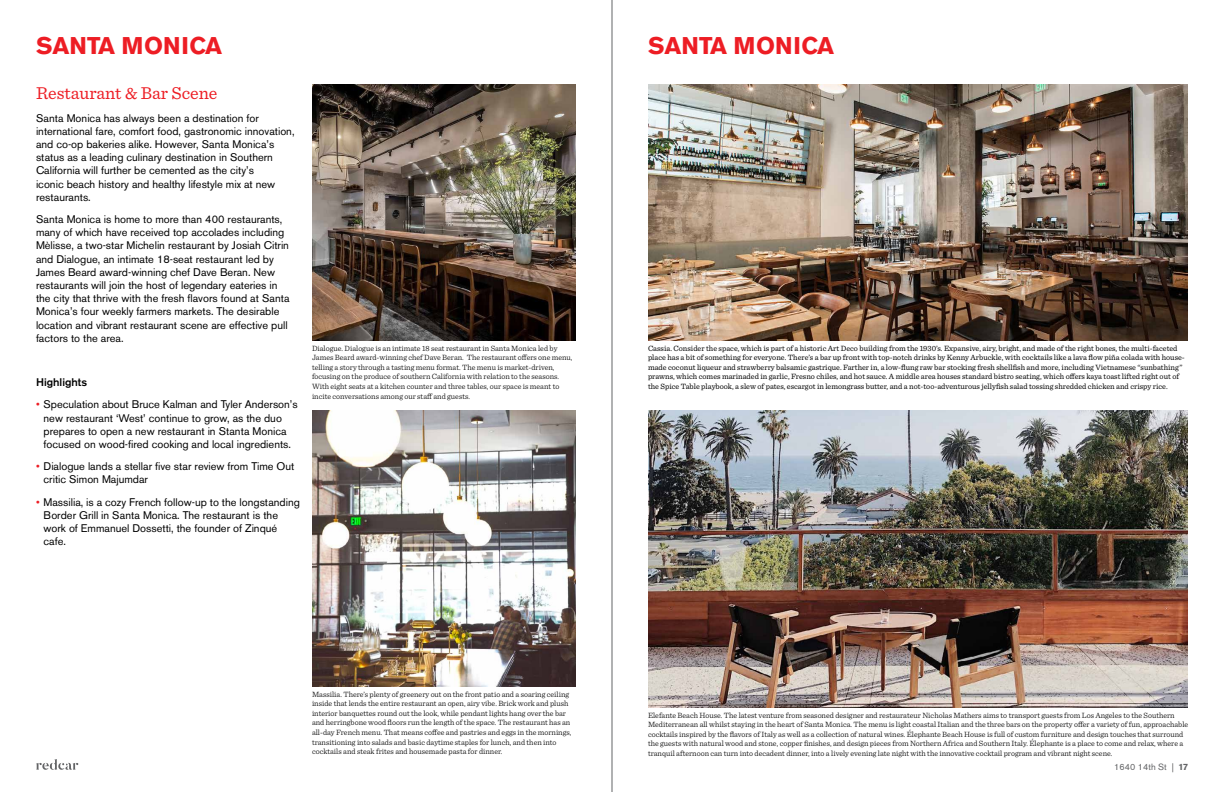
<style>
.page{position:relative;width:1224px;height:792px;background:#fff}
.page>*{position:absolute;margin:0;border:0;box-sizing:border-box;transform-origin:0 0}
.t1{font:700 24px "Akzidenz Grotesk BE";color:#ed1d24}
.t2{font:18px "Sentinel";color:#ed1d24}
.t3{font:11px/13.2px "Akzidenz Grotesk BE";color:#000}
.t4{font:500 11px "Akzidenz Grotesk BE";color:#000}
.t5{font:9px "Akzidenz Grotesk BE";color:#636466}
.t6{font:300 8px/9.6px "Sentinel";color:#000}
.t7{font:8px/9.6px "Sentinel";color:#000}
.s1{color:#ed1d24}
.s2{font-weight:700}
</style>
<div class="page">
<svg style="left:36px;top:759px;width:42px;height:11px"></svg>
<hr style="left:612px;top:0;width:1px;height:792px;background:#636466">
<img style="left:312px;top:85px;width:264px;height:255px">
<img style="left:312px;top:410px;width:264px;height:276px">
<img style="left:648px;top:85px;width:540px;height:255px">
<img style="left:648px;top:410px;width:540px;height:297px">
<h1 class="t1" style="left:36px;top:32px;width:188px">SANTA MONICA</h1>
<h2 class="t2" style="left:36px;top:80px;width:183px">Restaurant &amp; Bar Scene</h2>
<p class="t3" style="left:36px;top:111px;width:260px">Santa Monica has always been a destination for international fare, comfort food, gastronomic innovation, and co-op bakeries alike. However, Santa Monica’s status as a leading culinary destination in Southern California will further be cemented as the city’s<br>iconic beach history and healthy lifestyle mix at new restaurants.</p>
<p class="t3" style="left:36px;top:213px;width:255px">Santa Monica is home to more than 400 restaurants, many of which have received top accolades including Mèlisse, a two-star Michelin restaurant by Josiah Citrin and Dialogue, an intimate 18-seat restaurant led by James Beard award-winning chef Dave Beran. New restaurants will join the host of legendary eateries in the city that thrive with the fresh flavors found at Santa Monica’s four weekly farmers markets. The desirable location and vibrant restaurant scene are effective pull factors to the area.</p>
<h3 class="t4" style="left:36px;top:376px;width:53px">Highlights</h3>
<h3 class="t3" style="left:44px;top:398px;width:256px;text-indent:-8px"><span class="s1">•</span> Speculation about Bruce Kalman and Tyler Anderson’s new restaurant ‘West’ continue to grow, as the duo prepares to open a new restaurant in Stanta Monica focused on wood-fired cooking and local ingredients.</h3>
<h3 class="t3" style="left:44px;top:460px;width:252px;text-indent:-8px"><span class="s1">•</span> Dialogue lands a stellar five star review from Time Out critic Simon Majumdar</h3>
<h3 class="t3" style="left:44px;top:495px;width:258px;text-indent:-8px"><span class="s1">•</span> Massilia, is a cozy French follow-up to the longstanding Border Grill in Santa Monica. The restaurant is the work of Emmanuel Dossetti, the founder of Zinqué cafe.</h3>
<p class="t6" style="left:312px;top:343px;width:262px">Dialogue. Dialogue is an intimate 18 seat restaurant in Santa Monica led by James Beard award-winning chef Dave Beran. The restaurant offers one menu, telling a story through a tasting menu format. The menu is market-driven, focusing on the produce of southern California with relation to the seasons.<br>With eight seats at a kitchen counter and three tables, our space is meant to incite conversations among our staff and guests.</p>
<p class="t6" style="left:312px;top:689px;width:261px">Massilia. There’s plenty of greenery out on the front patio and a soaring ceiling inside that lends the entire restaurant an open, airy vibe. Brick work and plush interior banquettes round out the look, while pendant lights hang over the bar and herringbone wood floors run the length of the space. The restaurant has an all-day French menu. That means coffee and pastries and eggs in the mornings, transitioning into salads and basic daytime staples for lunch, and then into cocktails and steak frites and housemade pasta for dinner.</p>
<h1 class="t1" style="left:648px;top:32px;width:188px">SANTA MONICA</h1>
<p class="t7" style="left:648px;top:343px;width:538px">Cassia. Consider the space, which is part of a historic Art Deco building from the 1930’s. Expansive, airy, bright, and made of the right bones, the multi-faceted place has a bit of something for everyone. There’s a bar up front with top-notch drinks by Kenny Arbuckle, with cocktails like a lava flow piña colada with house&shy;made coconut liqueur and strawberry balsamic gastrique. Farther in, a low-flung raw bar stocking fresh shellfish and more, including Vietnamese “sunbathing” prawns, which comes marinaded in garlic, Fresno chiles, and hot sauce. A middle area houses standard bistro seating, which offers kaya toast lifted right out of the Spice Table playbook, a slew of pates, escargot in lemongrass butter, and a not-too-adventurous jellyfish salad tossing shredded chicken and crispy rice.</p>
<p class="t6" style="left:648px;top:710px;width:542px">Elefante Beach House. The latest venture from seasoned designer and restaurateur Nicholas Mathers aims to transport guests from Los Angeles to the Southern Mediterranean all whilst staying in the heart of Santa Monica. The menu is light coastal Italian and the three bars on the property offer a variety of fun, approachable cocktails inspired by the flavors of Italy as well as a collection of natural wines. Élephante Beach House is full of custom furniture and design touches that surround the guests with natural wood and stone, copper finishes, and design pieces from Northern Africa and Southern Italy. Élephante is a place to come and relax, where a tranquil afternoon can turn into decadent dinner, into a lively evening late night with the innovative cocktail program and vibrant night scene.</p>
<p class="t5" style="left:1114px;top:761px;width:76px">1640 14th St | <span class="s2">17</span></p>
</div>
